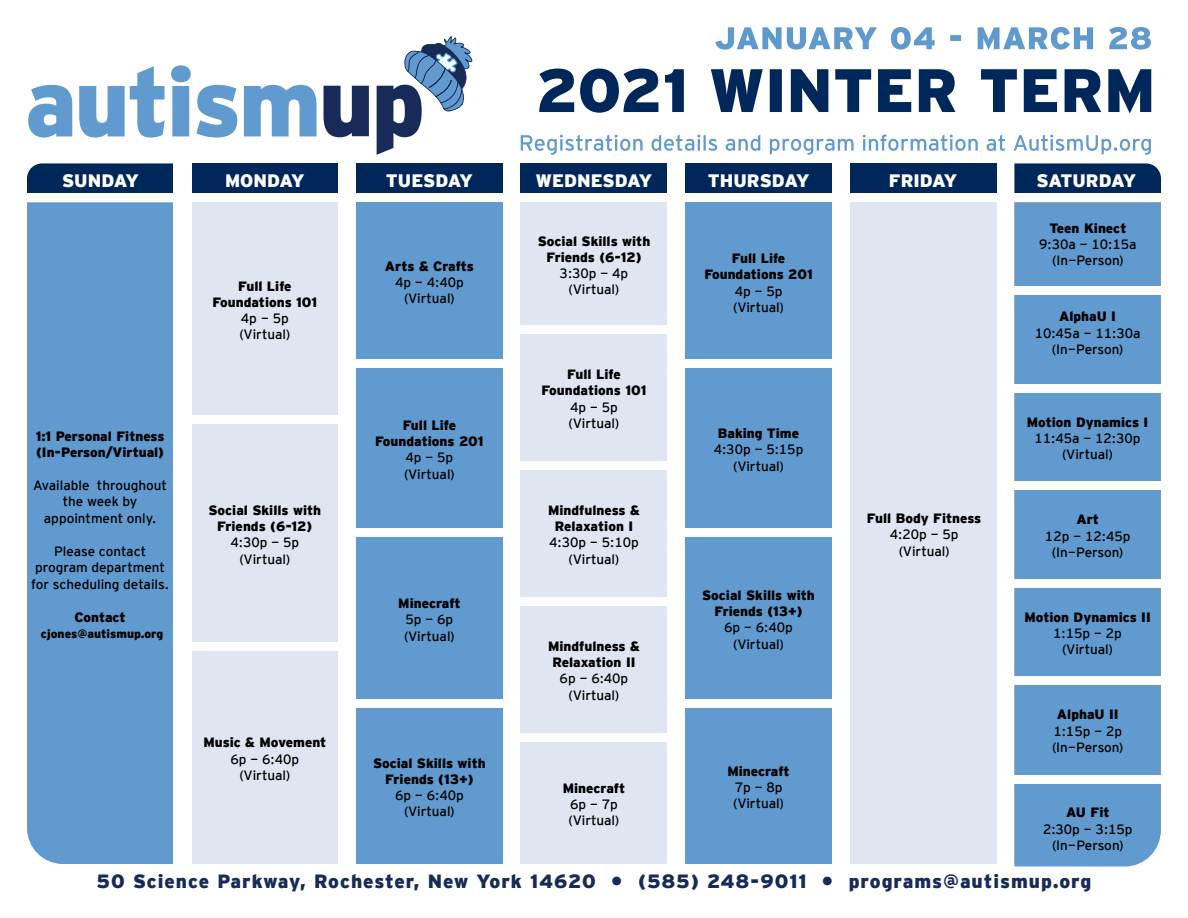
<style>
.page{position:relative;width:1188px;height:918px;background:#fff}
.page>*{position:absolute;margin:0;border:0;box-sizing:border-box;transform-origin:0 0}
.t1{font:900 19.2px "Interstate";letter-spacing:.05em;color:#182b58}
.t2{font:900 18px "Interstate";color:#fff}
.t3{font:900 18px "Interstate";letter-spacing:-.025em;color:#fff}
.t4{font:13.5px/16.5px "Interstate Mono";color:#000;text-align:center}
.t5{font:900 13.5px/16.2px "Interstate";color:#000;text-align:center}
.t6{font:900 12px "Interstate";color:#000}
</style>
<div class="page">
<div style="left:27px;top:202px;width:146px;height:662px;background:#609acf"></div>
<div style="left:192px;top:202px;width:146px;height:662px;background:#dfe6f1"></div>
<div style="left:356px;top:202px;width:147px;height:662px;background:#609acf"></div>
<div style="left:521px;top:202px;width:146px;height:662px;background:#dfe6f1"></div>
<div style="left:685px;top:202px;width:147px;height:662px;background:#609acf"></div>
<div style="left:850px;top:202px;width:146px;height:662px;background:#dfe6f1"></div>
<div style="left:27px;top:163px;width:146px;height:30px;background:#00275a"></div>
<div style="left:192px;top:163px;width:146px;height:31px;background:#00275a"></div>
<div style="left:356px;top:163px;width:147px;height:31px;background:#00275a"></div>
<div style="left:521px;top:163px;width:146px;height:31px;background:#00275a"></div>
<div style="left:685px;top:163px;width:147px;height:31px;background:#00275a"></div>
<div style="left:850px;top:163px;width:146px;height:31px;background:#00275a"></div>
<div style="left:1014px;top:163px;width:147px;height:30px;background:#00275a"></div>
<svg style="left:521px;top:135px;width:630px;height:20px"></svg>
<svg style="left:715px;top:27px;width:436px;height:23px"></svg>
<div style="left:1014px;top:202px;width:147px;height:665px;background:#609acf"></div>
<svg style="left:28px;top:85px;width:44px;height:53px"></svg>
<svg style="left:79px;top:66px;width:86px;height:72px"></svg>
<svg style="left:171px;top:65px;width:66px;height:73px"></svg>
<svg style="left:244px;top:85px;width:73px;height:51px"></svg>
<svg style="left:324px;top:86px;width:45px;height:51px"></svg>
<svg style="left:377px;top:36px;width:96px;height:119px"></svg>
<svg style="left:539px;top:69px;width:612px;height:44px"></svg>
<div style="left:10px;top:193px;width:1178px;height:9px;background:#fff"></div>
<div style="left:508px;top:325px;width:172px;height:9px;background:#fff"></div>
<div style="left:508px;top:461px;width:172px;height:9px;background:#fff"></div>
<div style="left:508px;top:597px;width:172px;height:9px;background:#fff"></div>
<div style="left:508px;top:733px;width:172px;height:8px;background:#fff"></div>
<div style="left:179px;top:415px;width:172px;height:9px;background:#fff"></div>
<div style="left:343px;top:359px;width:173px;height:9px;background:#fff"></div>
<div style="left:672px;top:359px;width:173px;height:9px;background:#fff"></div>
<div style="left:343px;top:529px;width:173px;height:8px;background:#fff"></div>
<div style="left:672px;top:529px;width:173px;height:8px;background:#fff"></div>
<div style="left:343px;top:699px;width:173px;height:9px;background:#fff"></div>
<div style="left:672px;top:699px;width:173px;height:9px;background:#fff"></div>
<div style="left:179px;top:642px;width:172px;height:9px;background:#fff"></div>
<div style="left:1002px;top:286px;width:172px;height:9px;background:#fff"></div>
<div style="left:1002px;top:384px;width:172px;height:9px;background:#fff"></div>
<div style="left:1002px;top:481px;width:172px;height:9px;background:#fff"></div>
<div style="left:1002px;top:579px;width:172px;height:9px;background:#fff"></div>
<div style="left:1002px;top:676px;width:172px;height:9px;background:#fff"></div>
<div style="left:1002px;top:775px;width:172px;height:8px;background:#fff"></div>
<p class="t2" style="left:62px;top:170px;width:78px">SUNDAY</p>
<p class="t2" style="left:225px;top:170px;width:81px">MONDAY</p>
<p class="t2" style="left:386px;top:170px;width:88px">TUESDAY</p>
<p class="t2" style="left:536px;top:170px;width:118px">WEDNESDAY</p>
<p class="t2" style="left:708px;top:170px;width:103px">THURSDAY</p>
<p class="t2" style="left:889px;top:170px;width:70px">FRIDAY</p>
<p class="t3" style="left:1037px;top:170px;width:101px">SATURDAY</p>
<p class="t5" style="left:36px;top:428px;width:130px">1:1 Personal Fitness</p>
<p class="t5" style="left:36px;top:444px;width:129px">(In-Person/Virtual)</p>
<p class="t4" style="left:33px;top:477px;width:135px">Available throughout the week by appointment only.</p>
<p class="t4" style="left:31px;top:543px;width:139px">Please contact program department for scheduling details.</p>
<p class="t5" style="left:75px;top:609px;width:53px">Contact</p>
<p class="t6" style="left:41px;top:627px;width:124px">cjones@autismup.org</p>
<p class="t5" style="left:238px;top:278px;width:55px">Full Life</p>
<p class="t5" style="left:212px;top:294px;width:106px">Foundations 101</p>
<p class="t4" style="left:241px;top:310px;width:49px">4p - 5p</p>
<p class="t4" style="left:239px;top:326px;width:52px">(Virtual)</p>
<p class="t5" style="left:209px;top:502px;width:114px">Social Skills with<br>Friends (6-12)</p>
<p class="t4" style="left:231px;top:534px;width:70px">4:30p - 5p</p>
<p class="t4" style="left:239px;top:550px;width:52px">(Virtual)</p>
<p class="t5" style="left:385px;top:258px;width:91px">Arts &amp; Crafts</p>
<p class="t4" style="left:395px;top:274px;width:70px">4p - 4:40p</p>
<p class="t4" style="left:404px;top:290px;width:52px">(Virtual)</p>
<p class="t5" style="left:403px;top:417px;width:55px">Full Life</p>
<p class="t5" style="left:375px;top:433px;width:110px">Foundations 201</p>
<p class="t4" style="left:406px;top:449px;width:49px">4p - 5p</p>
<p class="t4" style="left:404px;top:466px;width:52px">(Virtual)</p>
<p class="t5" style="left:398px;top:595px;width:64px">Minecraft</p>
<p class="t4" style="left:406px;top:611px;width:49px">5p - 6p</p>
<p class="t4" style="left:404px;top:627px;width:52px">(Virtual)</p>
<p class="t5" style="left:538px;top:233px;width:114px">Social Skills with<br>Friends (6-12)</p>
<p class="t4" style="left:560px;top:265px;width:70px">3:30p - 4p</p>
<p class="t4" style="left:569px;top:281px;width:52px">(Virtual)</p>
<p class="t5" style="left:567px;top:366px;width:55px">Full Life</p>
<p class="t5" style="left:542px;top:382px;width:106px">Foundations 101</p>
<p class="t4" style="left:570px;top:398px;width:49px">4p - 5p</p>
<p class="t4" style="left:569px;top:415px;width:52px">(Virtual)</p>
<p class="t5" style="left:548px;top:502px;width:93px">Mindfulness &amp;</p>
<p class="t5" style="left:555px;top:518px;width:80px">Relaxation I</p>
<p class="t4" style="left:549px;top:534px;width:91px">4:30p - 5:10p</p>
<p class="t4" style="left:569px;top:551px;width:52px">(Virtual)</p>
<p class="t5" style="left:548px;top:638px;width:93px">Mindfulness &amp;</p>
<p class="t5" style="left:552px;top:654px;width:85px">Relaxation II</p>
<p class="t4" style="left:560px;top:670px;width:70px">6p - 6:40p</p>
<p class="t4" style="left:569px;top:687px;width:52px">(Virtual)</p>
<p class="t5" style="left:732px;top:250px;width:55px">Full Life</p>
<p class="t5" style="left:704px;top:266px;width:110px">Foundations 201</p>
<p class="t4" style="left:735px;top:282px;width:49px">4p - 5p</p>
<p class="t4" style="left:733px;top:299px;width:52px">(Virtual)</p>
<p class="t5" style="left:718px;top:425px;width:83px">Baking Time</p>
<p class="t4" style="left:714px;top:441px;width:91px">4:30p - 5:15p</p>
<p class="t4" style="left:733px;top:457px;width:52px">(Virtual)</p>
<p class="t5" style="left:702px;top:587px;width:114px">Social Skills with<br>Friends (13+)</p>
<p class="t4" style="left:724px;top:619px;width:70px">6p - 6:40p</p>
<p class="t4" style="left:733px;top:636px;width:52px">(Virtual)</p>
<p class="t5" style="left:867px;top:510px;width:116px">Full Body Fitness</p>
<p class="t4" style="left:890px;top:526px;width:70px">4:20p - 5p</p>
<p class="t4" style="left:899px;top:542px;width:52px">(Virtual)</p>
<p class="t5" style="left:1049px;top:220px;width:79px">Teen Kinect</p>
<p class="t4" style="left:1039px;top:236px;width:99px">9:30a - 10:15a</p>
<p class="t4" style="left:1052px;top:252px;width:73px">(In-Person)</p>
<p class="t5" style="left:1059px;top:308px;width:58px">AlphaU I</p>
<p class="t4" style="left:1035px;top:325px;width:107px">10:45a - 11:30a</p>
<p class="t4" style="left:1052px;top:341px;width:73px">(In-Person)</p>
<p class="t5" style="left:1027px;top:414px;width:123px">Motion Dynamics I</p>
<p class="t4" style="left:1035px;top:430px;width:108px">11:45a - 12:30p</p>
<p class="t4" style="left:1062px;top:446px;width:52px">(Virtual)</p>
<p class="t5" style="left:1076px;top:511px;width:24px">Art</p>
<p class="t4" style="left:1045px;top:528px;width:87px">12p - 12:45p</p>
<p class="t4" style="left:1052px;top:544px;width:73px">(In-Person)</p>
<p class="t5" style="left:1024px;top:609px;width:128px">Motion Dynamics II</p>
<p class="t4" style="left:1053px;top:625px;width:70px">1:15p - 2p</p>
<p class="t4" style="left:1062px;top:641px;width:52px">(Virtual)</p>
<p class="t5" style="left:1057px;top:706px;width:63px">AlphaU II</p>
<p class="t4" style="left:1053px;top:722px;width:70px">1:15p - 2p</p>
<p class="t5" style="left:203px;top:734px;width:125px">Music &amp; Movement</p>
<p class="t4" style="left:1052px;top:739px;width:73px">(In-Person)</p>
<p class="t4" style="left:231px;top:750px;width:70px">6p - 6:40p</p>
<p class="t4" style="left:239px;top:767px;width:52px">(Virtual)</p>
<p class="t5" style="left:373px;top:755px;width:114px">Social Skills with<br>Friends (13+)</p>
<p class="t4" style="left:395px;top:787px;width:70px">6p - 6:40p</p>
<p class="t4" style="left:404px;top:803px;width:52px">(Virtual)</p>
<p class="t5" style="left:727px;top:763px;width:64px">Minecraft</p>
<p class="t4" style="left:735px;top:779px;width:49px">7p - 8p</p>
<p class="t4" style="left:733px;top:795px;width:52px">(Virtual)</p>
<p class="t5" style="left:563px;top:780px;width:64px">Minecraft</p>
<p class="t4" style="left:570px;top:796px;width:49px">6p - 7p</p>
<p class="t4" style="left:569px;top:812px;width:52px">(Virtual)</p>
<p class="t5" style="left:1066px;top:804px;width:45px">AU Fit</p>
<p class="t4" style="left:1043px;top:820px;width:91px">2:30p - 3:15p</p>
<p class="t4" style="left:1052px;top:837px;width:73px">(In-Person)</p>
<p class="t1" style="left:97px;top:870px;width:996px">50 Science Parkway, Rochester, New York 14620 • (585) 248-9011 • programs@autismup.org</p>
</div>
